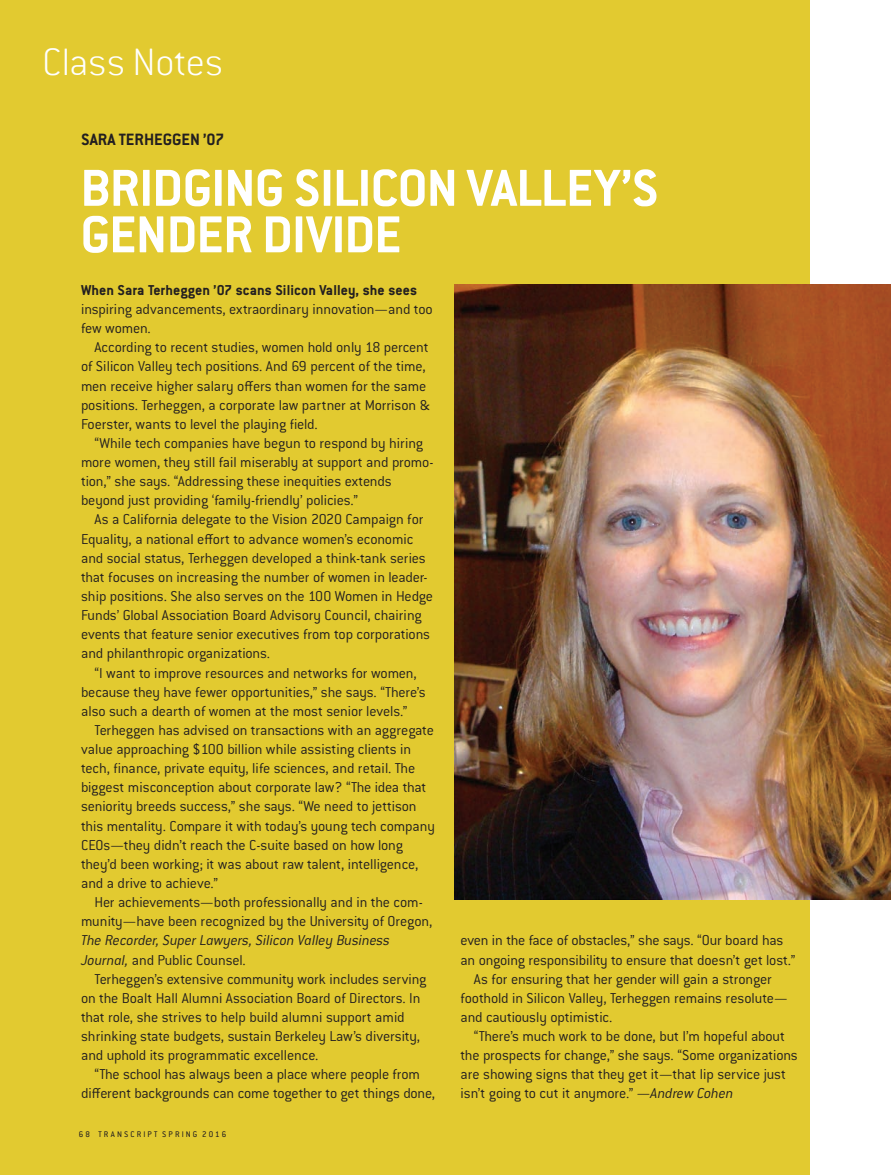
<style>
.page{position:relative;width:891px;height:1175px;background:#fff}
.page>*{position:absolute;margin:0;border:0;box-sizing:border-box;transform-origin:0 0}
.t1{font:700 57px/46.5px "Conduit ITC Std";letter-spacing:-.015em;color:#fff}
.t2{font:200 42px "Conduit ITC Std";color:#fff}
.t3{font:700 18px "Conduit ITC Std";color:#231f20}
.TEXT{font:300 15.75px/19.2px "Conduit ITC Std";letter-spacing:-.01em;color:#231f20}
.t4{font:9px "Conduit ITC Std";letter-spacing:.235em;color:#231f20}
.s1{font-weight:700}
.s2{font-style:italic}
</style>
<div class="page">
<div style="left:0;top:0;width:810px;height:1174px;background:#e2ca30"></div>
<img style="left:454px;top:285px;width:437px;height:614px">
<p class="t2" style="left:42px;top:37px;width:183px">Class Notes</p>
<p class="t3" style="left:81px;top:128px;width:145px">SARA TERHEGGEN ’07</p>
<p class="t1" style="left:80px;top:163px;width:580px">BRIDGING SILICON VALLEY’S<br>GENDER DIVIDE</p>
<p class="TEXT" style="left:81px;top:280px;width:353px"><span class="s1">When Sara Terheggen ’07 scans Silicon Valley, she sees </span>inspiring advancements, extraordinary innovation—and too few women.</p>
<p class="TEXT" style="left:81px;top:337px;width:350px;text-indent:14px">According to recent studies, women hold only 18 percent of Silicon Valley tech positions. And 69 percent of the time, men receive higher salary offers than women for the same positions. Terheggen, a corporate law partner at Morrison &amp; Foerster, wants to level the playing field.</p>
<p class="TEXT" style="left:81px;top:433px;width:354px;text-indent:14px">“While tech companies have begun to respond by hiring more women, they still fail miserably at support and promo&shy;tion,” she says. “Addressing these inequities extends beyond just providing ‘family-friendly’ policies.”</p>
<p class="TEXT" style="left:81px;top:509px;width:354px;text-indent:14px">As a California delegate to the Vision 2020 Campaign for Equality, a national effort to advance women’s economic and social status, Terheggen developed a think-tank series that focuses on increasing the number of women in leader&shy;ship positions. She also serves on the 100 Women in Hedge Funds’ Global Association Board Advisory Council, chairing events that feature senior executives from top corporations and philanthropic organizations.</p>
<p class="TEXT" style="left:81px;top:662px;width:346px;text-indent:14px">“I want to improve resources and networks for women, because they have fewer opportunities,” she says. “There’s also such a dearth of women at the most senior levels.”</p>
<p class="TEXT" style="left:81px;top:720px;width:355px;text-indent:14px">Terheggen has advised on transactions with an aggregate value approaching $100 billion while assisting clients in tech, finance, private equity, life sciences, and retail. The biggest misconception about corporate law? “The idea that seniority breeds success,” she says. “We need to jettison this mentality. Compare it with today’s young tech company CEOs—they didn’t reach the C-suite based on how long they’d been working; it was about raw talent, intelligence, and a drive to achieve.”</p>
<p class="TEXT" style="left:81px;top:892px;width:353px;text-indent:14px">Her achievements—both professionally and in the com&shy;munity—have been recognized by the University of Oregon, <span class="s2">The Recorder, Super Lawyers, Silicon Valley Business Journal,</span> and Public Counsel.</p>
<p class="TEXT" style="left:81px;top:968px;width:347px;text-indent:14px">Terheggen’s extensive community work includes serving on the Boalt Hall Alumni Association Board of Directors. In that role, she strives to help build alumni support amid shrinking state budgets, sustain Berkeley Law’s diversity, and uphold its programmatic excellence.</p>
<p class="TEXT" style="left:81px;top:1064px;width:356px;text-align:center">“The school has always been a place where people from different backgrounds can come together to get things done,</p>
<p class="TEXT" style="left:460px;top:930px;width:336px">even in the face of obstacles,” she says. “Our board has an ongoing responsibility to ensure that doesn’t get lost.”</p>
<p class="TEXT" style="left:460px;top:968px;width:329px;text-indent:14px">As for ensuring that her gender will gain a stronger foothold in Silicon Valley, Terheggen remains resolute— and cautiously optimistic.</p>
<p class="TEXT" style="left:460px;top:1026px;width:339px;text-indent:14px">“There’s much work to be done, but I’m hopeful about the prospects for change,” she says. “Some organizations are showing signs that they get it—that lip service just isn’t going to cut it anymore.” <span class="s2">—Andrew Cohen</span></p>
<p class="t4" style="left:79px;top:1128px;width:149px">68 TRANSCRIPT SPRING 2016</p>
</div>
